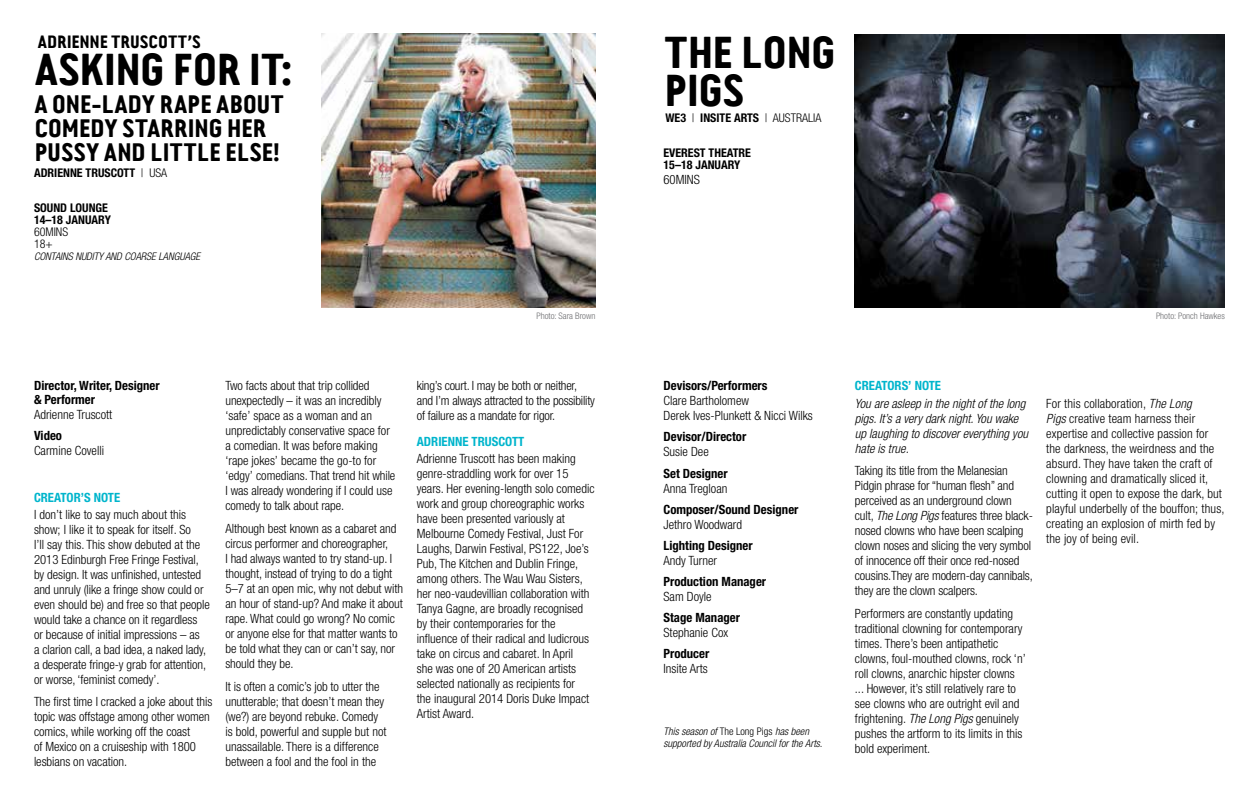
<style>
.page{position:relative;width:1259px;height:808px;background:#fff}
.page>*{position:absolute;margin:0;border:0;box-sizing:border-box;transform-origin:0 0}
.t1{font:700 45px/37.5px "Van Condensed";letter-spacing:-.05em;color:#000}
.t2{font:700 25.5px/24px "Van Condensed";letter-spacing:-.04em;color:#000}
.t3{font:700 18px "Van Condensed";letter-spacing:-.04em;color:#000}
.t4{font:300 condensed 12.75px/15px "Helvetica Neue LT Std";color:#000}
.t5{font:700 condensed 12.75px/13.5px "Helvetica Neue LT Std";color:#000}
.t6{font:italic 300 condensed 12.75px/15px "Helvetica Neue LT Std";color:#000}
.t7{font:700 condensed 12.75px "Helvetica Neue LT Std";color:#00b5cc}
.t8{font:700 condensed 12px/12px "Helvetica Neue LT Std";color:#000}
.t9{font:300 condensed 12px/12px "Helvetica Neue LT Std";color:#000}
.t10{font:italic 300 condensed 10.5px/12px "Helvetica Neue LT Std";color:#000}
.t11{font:300 condensed 9px "Helvetica Neue LT Std";color:#6d6e71}
.s1{font-weight:300}
.s2{font-style:normal}
.s3{font-style:italic}
</style>
<div class="page">
<img style="left:321px;top:34px;width:274px;height:274px">
<img style="left:855px;top:34px;width:370px;height:274px">
<h3 class="t3" style="left:37px;top:31px;width:165px">ADRIENNE TRUSCOTT’S</h3>
<h1 class="t1" style="left:34px;top:52px;width:261px">ASKING FOR IT:</h1>
<h2 class="t2" style="left:34px;top:93px;width:252px">A ONE-LADY RAPE ABOUT<br>COMEDY STARRING HER<br>PUSSY AND LITTLE ELSE!</h2>
<p class="t8" style="left:34px;top:167px;width:135px">ADRIENNE TRUSCOTT <span class="s1">| USA</span></p>
<p class="t8" style="left:34px;top:202px;width:78px">SOUND LOUNGE<br>14–18 JANUARY</p>
<p class="t9" style="left:34px;top:226px;width:36px">60MINS<br>18+</p>
<p class="t10" style="left:34px;top:251px;width:168px">CONTAINS NUDITY AND COARSE LANGUAGE</p>
<h1 class="t1" style="left:663px;top:35px;width:174px">THE LONG<br>PIGS</h1>
<p class="t8" style="left:665px;top:112px;width:157px">WE3 <span class="s1">|</span> INSITE ARTS <span class="s1">| AUSTRALIA</span></p>
<p class="t8" style="left:663px;top:146px;width:89px">EVEREST THEATRE<br>15–18 JANUARY</p>
<p class="t4" style="left:663px;top:171px;width:38px">60MINS</p>
<p class="t11" style="left:536px;top:310px;width:60px">Photo: Sara Brown</p>
<p class="t11" style="left:1156px;top:310px;width:70px">Photo: Ponch Hawkes</p>
<p class="t5" style="left:34px;top:379px;width:127px">Director, Writer, Designer &amp; Performer</p>
<p class="t4" style="left:34px;top:407px;width:80px">Adrienne Truscott</p>
<p class="t5" style="left:34px;top:429px;width:30px">Video</p>
<p class="t4" style="left:34px;top:443px;width:72px">Carmine Covelli</p>
<p class="t7" style="left:34px;top:489px;width:88px">CREATOR’S NOTE</p>
<p class="t4" style="left:34px;top:507px;width:177px">I don’t like to say much about this show; I like it to speak for itself. So<br>I’ll say this. This show debuted at the 2013 Edinburgh Free Fringe Festival, by design. It was unfinished, untested and unruly (like a fringe show could or even should be) and free so that people would take a chance on it regardless<br>or because of initial impressions – as<br>a clarion call, a bad idea, a naked lady, a desperate fringe-y grab for attention, or worse, ‘feminist comedy’.</p>
<p class="t4" style="left:34px;top:694px;width:180px">The first time I cracked a joke about this topic was offstage among other women comics, while working off the coast<br>of Mexico on a cruiseship with 1800 lesbians on vacation.</p>
<p class="t4" style="left:225px;top:378px;width:171px">Two facts about that trip collided unexpectedly – it was an incredibly ‘safe’ space as a woman and an unpredictably conservative space for a comedian. It was before making ‘rape jokes’ became the go-to for ‘edgy’ comedians. That trend hit while I was already wondering if I could use comedy to talk about rape.</p>
<p class="t4" style="left:225px;top:521px;width:179px">Although best known as a cabaret and circus performer and choreographer,<br>I had always wanted to try stand-up. I thought, instead of trying to do a tight 5–7 at an open mic, why not debut with an hour of stand-up? And make it about rape. What could go wrong? No comic or anyone else for that matter wants to be told what they can or can’t say, nor should they be.</p>
<p class="t4" style="left:225px;top:679px;width:163px">It is often a comic’s job to utter the unutterable; that doesn’t mean they (we?) are beyond rebuke. Comedy is bold, powerful and supple but not unassailable. There is a difference between a fool and the fool in the</p>
<p class="t4" style="left:417px;top:378px;width:180px">king’s court. I may be both or neither, and I’m always attracted to the possibility of failure as a mandate for rigor.</p>
<p class="t7" style="left:417px;top:433px;width:109px">ADRIENNE TRUSCOTT</p>
<p class="t4" style="left:417px;top:451px;width:179px">Adrienne Truscott has been making genre-straddling work for over 15 years. Her evening-length solo comedic work and group choreographic works have been presented variously at Melbourne Comedy Festival, Just For Laughs, Darwin Festival, PS122, Joe’s Pub, The Kitchen and Dublin Fringe, among others. The Wau Wau Sisters, her neo-vaudevillian collaboration with Tanya Gagne, are broadly recognised by their contemporaries for the influence of their radical and ludicrous take on circus and cabaret. In April<br>she was one of 20 American artists selected nationally as recipients for<br>the inaugural 2014 Doris Duke Impact Artist Award.</p>
<p class="t5" style="left:663px;top:379px;width:105px">Devisors/Performers</p>
<p class="t4" style="left:663px;top:393px;width:151px">Clare Bartholomew<br>Derek Ives-Plunkett &amp; Nicci Wilks</p>
<p class="t5" style="left:663px;top:430px;width:84px">Devisor/Director</p>
<p class="t4" style="left:663px;top:444px;width:47px">Susie Dee</p>
<p class="t5" style="left:663px;top:466px;width:66px">Set Designer</p>
<p class="t4" style="left:663px;top:480px;width:65px">Anna Tregloan</p>
<p class="t5" style="left:663px;top:502px;width:136px">Composer/Sound Designer</p>
<p class="t4" style="left:663px;top:517px;width:80px">Jethro Woodward</p>
<p class="t5" style="left:663px;top:538px;width:91px">Lighting Designer</p>
<p class="t4" style="left:663px;top:553px;width:55px">Andy Turner</p>
<p class="t5" style="left:663px;top:575px;width:104px">Production Manager</p>
<p class="t4" style="left:663px;top:589px;width:50px">Sam Doyle</p>
<p class="t5" style="left:663px;top:611px;width:78px">Stage Manager</p>
<p class="t4" style="left:663px;top:625px;width:66px">Stephanie Cox</p>
<p class="t5" style="left:663px;top:647px;width:47px">Producer</p>
<p class="t4" style="left:663px;top:661px;width:46px">Insite Arts</p>
<p class="t10" style="left:663px;top:726px;width:160px">This season of <span class="s2">The Long Pigs</span> has been supported by Australia Council for the Arts.</p>
<p class="t7" style="left:855px;top:378px;width:88px">CREATORS’ NOTE</p>
<p class="t6" style="left:855px;top:396px;width:175px">You are asleep in the night of the long pigs. It’s a very dark night. You wake up laughing to discover everything you hate is true.</p>
<p class="t4" style="left:855px;top:463px;width:179px">Taking its title from the Melanesian Pidgin phrase for “human flesh” and perceived as an underground clown cult, <span class="s3">The Long Pigs</span> features three black&shy;nosed clowns who have been scalping clown noses and slicing the very symbol of innocence off their once red-nosed cousins.They are modern-day cannibals, they are the clown scalpers.</p>
<p class="t4" style="left:855px;top:606px;width:172px">Performers are constantly updating traditional clowning for contemporary times. There’s been antipathetic clowns, foul-mouthed clowns, rock ‘n’ roll clowns, anarchic hipster clowns ... However, it’s still relatively rare to see clowns who are outright evil and frightening. <span class="s3">The Long Pigs</span> genuinely pushes the artform to its limits in this bold experiment.</p>
<p class="t4" style="left:1046px;top:396px;width:180px">For this collaboration, <span class="s3">The Long<br>Pigs</span> creative team harness their expertise and collective passion for the darkness, the weirdness and the absurd. They have taken the craft of clowning and dramatically sliced it, cutting it open to expose the dark, but playful underbelly of the bouffon; thus, creating an explosion of mirth fed by the joy of being evil.</p>
</div>
